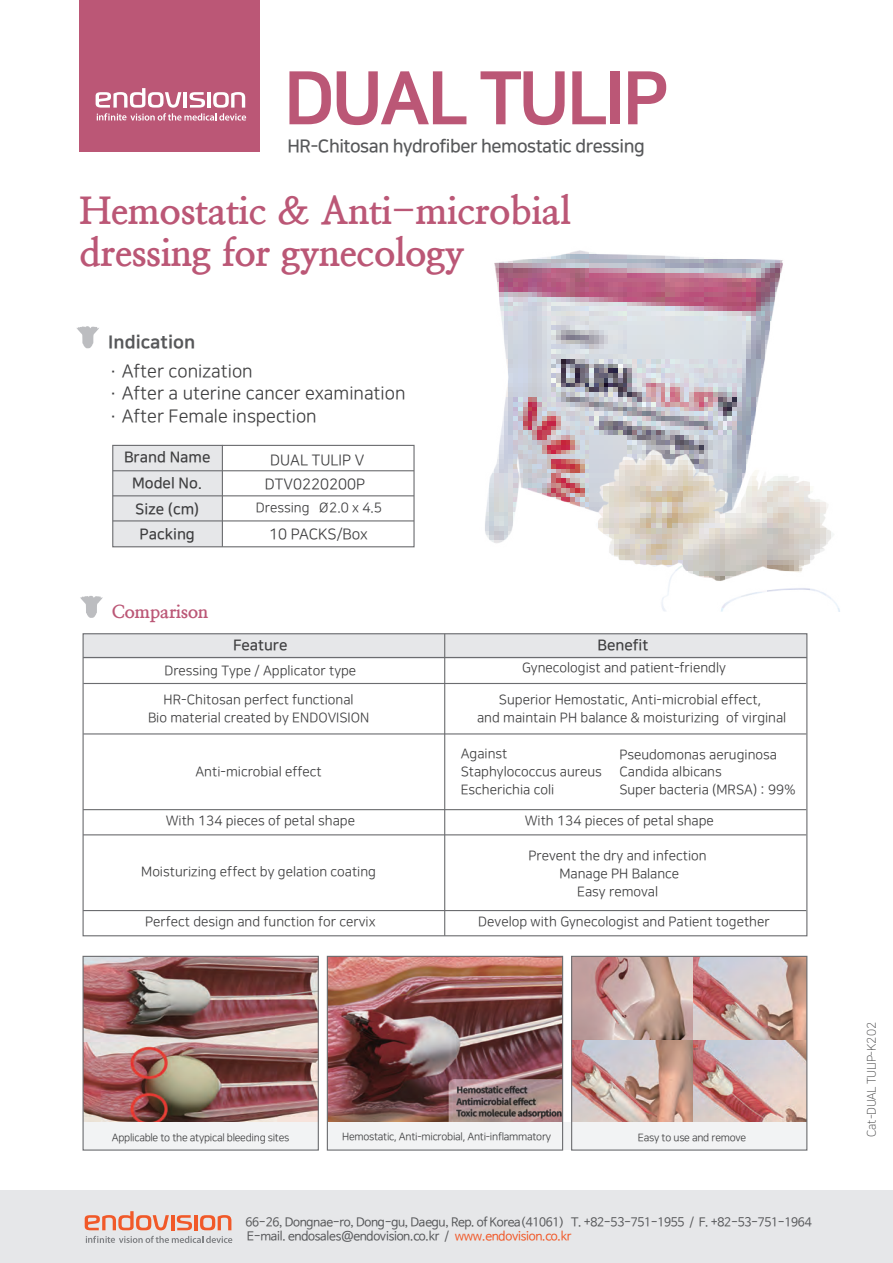
<style>
.page{position:relative;width:893px;height:1263px;background:#fff}
.page>*{position:absolute;margin:0;border:0;box-sizing:border-box;transform-origin:0 0}
.t1{font:73.35px "Nanum Square EB";letter-spacing:-.045em;color:#bb5776}
.t2{font:800 37.5px/42px "Nanum Myeongjo";color:#bb5776}
.t3{font:18px/22.5px "Nanum Square R";color:#3e3e3f}
.t4{font:18px "Nanum Square B";letter-spacing:-.025em;color:#57585a}
.t5{font:18px "Nanum Square EB";color:#57585a}
.t6{font:800 18px "Nanum Myeongjo";color:#bb5776}
.t7{font:15px/25.5px "Nanum Square B";color:#3e3e3f}
.t8{font:15px "Nanum Square R";color:#3e3e3f}
.t9{font:13.5px/18px "Nanum Square R";color:#3e3e3f;text-align:center}
.t10{font:12px/14.1px "Nanum Barun Gothic";letter-spacing:-.025em;color:#57585a}
.t11{font:12px "Nanum Square L";letter-spacing:-.04em;color:#3e3e3f}
.t12{font:10.5px "Nanum Square R";letter-spacing:-.025em;color:#3e3e3f}
.s1{font-size:15px}
.s2{color:#f15929}
</style>
<div class="page">
<div style="left:113px;top:445px;width:109px;height:102px;background:#e6e7e9"></div>
<svg style="left:76px;top:326px;width:23px;height:22px"></svg>
<div style="left:0;top:1191px;width:893px;height:72px;background:#e6e7e9"></div>
<div style="left:80px;top:0;width:180px;height:152px;background:#bb5776"></div>
<svg style="left:96px;top:88px;width:150px;height:33px"></svg>
<img style="left:573px;top:958px;width:121px;height:83px">
<img style="left:694px;top:958px;width:111px;height:164px">
<img style="left:573px;top:1041px;width:146px;height:81px">
<img style="left:85px;top:958px;width:232px;height:85px">
<img style="left:85px;top:1043px;width:232px;height:79px">
<img style="left:329px;top:958px;width:232px;height:164px">
<div style="left:558px;top:1122px;width:249px;height:28px;background:#f2f3f4"></div>
<div style="left:83px;top:1122px;width:235px;height:28px;background:#f2f3f4"></div>
<div style="left:327px;top:1122px;width:236px;height:28px;background:#f2f3f4"></div>
<div style="left:83px;top:956px;width:236px;height:194px;border:1px solid #6c6d70"></div>
<div style="left:327px;top:956px;width:236px;height:194px;border:1px solid #6c6d70"></div>
<div style="left:571px;top:956px;width:236px;height:194px;border:1px solid #6c6d70"></div>
<svg style="left:86px;top:1236px;width:146px;height:7px"></svg>
<svg style="left:200px;top:1215px;width:31px;height:15px"></svg>
<svg style="left:85px;top:1211px;width:84px;height:19px"></svg>
<hr style="left:171px;top:1215px;width:3px;height:15px;background:#f15929">
<hr style="left:194px;top:1215px;width:4px;height:15px;background:#f15929">
<svg style="left:177px;top:1215px;width:15px;height:15px"></svg>
<svg style="left:82px;top:633px;width:726px;height:304px"></svg>
<hr style="left:83px;top:657px;width:724px;height:1px;background:#6c6d70">
<svg style="left:80px;top:596px;width:23px;height:22px"></svg>
<hr style="left:222px;top:445px;width:1px;height:102px;background:#6c6d70">
<hr style="left:113px;top:470px;width:301px;height:1px;background:#6c6d70">
<hr style="left:113px;top:495px;width:301px;height:1px;background:#6c6d70">
<hr style="left:113px;top:520px;width:301px;height:1px;background:#6c6d70">
<img style="left:324px;top:250px;width:459px;height:298px">
<img style="left:590px;top:444px;width:250px;height:168px">
<div style="left:112px;top:445px;width:303px;height:102px;border:1px solid #6c6d70"></div>
<h1 class="t1" style="left:284px;top:59px;width:387px">DUAL TULIP</h1>
<h3 class="t4" style="left:287px;top:137px;width:359px">HR-Chitosan hydrofiber hemostatic dressing</h3>
<h2 class="t2" style="left:80px;top:190px;width:492px">Hemostatic &amp; Anti-microbial dressing for gynecology</h2>
<h3 class="t5" style="left:108px;top:333px;width:88px">Indication</h3>
<h3 class="t3" style="left:110px;top:360px;width:297px">· After conization<br>· After a uterine cancer examination · After Female inspection</h3>
<p class="t7" style="left:124px;top:444px;width:88px">Brand Name</p>
<p class="t7" style="left:132px;top:471px;width:72px">Model No.<br>Size (cm)<br>Packing</p>
<h3 class="t6" style="left:112px;top:601px;width:98px">Comparison</h3>
<p class="t8" style="left:270px;top:453px;width:96px">DUAL TULIP V</p>
<p class="t8" style="left:265px;top:476px;width:102px">DTV0220200P</p>
<p class="t9" style="left:256px;top:499px;width:128px">Dressing Ø2.0 x 4.5</p>
<p class="t8" style="left:269px;top:527px;width:100px">10 PACKS/Box</p>
<p class="t7" style="left:233px;top:632px;width:56px">Feature</p>
<p class="t7" style="left:598px;top:632px;width:52px">Benefit</p>
<p class="t9" style="left:164px;top:662px;width:193px">Dressing Type / Applicator type</p>
<p class="t9" style="left:522px;top:659px;width:205px">Gynecologist and patient-friendly</p>
<p class="t9" style="left:148px;top:691px;width:223px">HR-Chitosan perfect functional<br>Bio material created by ENDOVISION</p>
<p class="t9" style="left:477px;top:691px;width:311px">Superior Hemostatic, Anti-microbial effect,<br>and maintain PH balance &amp; moisturizing of virginal</p>
<p class="t9" style="left:461px;top:745px;width:143px;text-align:left">Against<br>Staphylococcus aureus<br>Escherichia coli</p>
<p class="t9" style="left:619px;top:745px;width:178px;text-align:left">Pseudomonas aeruginosa<br>Candida albicans<br>Super bacteria (MRSA) : 99%</p>
<p class="t9" style="left:195px;top:763px;width:128px">Anti-microbial effect</p>
<p class="t9" style="left:166px;top:812px;width:191px">With 134 pieces of petal shape</p>
<p class="t9" style="left:525px;top:812px;width:191px">With 134 pieces of petal shape</p>
<p class="t9" style="left:528px;top:847px;width:180px">Prevent the dry and infection<br>Manage PH Balance<br>Easy removal</p>
<p class="t9" style="left:141px;top:863px;width:236px">Moisturizing effect by gelation coating</p>
<p class="t9" style="left:145px;top:913px;width:232px">Perfect design and function for cervix</p>
<p class="t9" style="left:478px;top:913px;width:293px">Develop with Gynecologist and Patient together</p>
<p class="t12" style="left:182px;top:1132px;width:109px">e atypical bleeding sites</p>
<p class="t12" style="left:342px;top:1131px;width:133px">Hemostatic, Anti-m<span class="s1">응급처치</span></p>
<p class="t12" style="left:112px;top:1132px;width:112px">Applicable to th<span class="s1">수술실</span></p>
<p class="t12" style="left:430px;top:1131px;width:122px">icrobial, Anti-inflammatory</p>
<p class="t8" style="left:632px;top:1129px;width:110px">공공기관(군대 등)</p>
<p class="t12" style="left:638px;top:1132px;width:110px">Easy to use and remove</p>
<p class="t10" style="left:246px;top:1215px;width:568px">66-26, Dongnae-ro, Dong-gu, Daegu, Rep. of Korea(41061) T. +82-53-751-1955 / F. +82-53-751-1964<br>E-mail. endosales@endovision.co.kr / <span class="s2">www.endovision.co.kr</span></p>
<p class="t11" style="left:865px;top:1137px;width:116px;rotate:-90deg">Cat-DUAL TULIP-K202</p>
</div>
